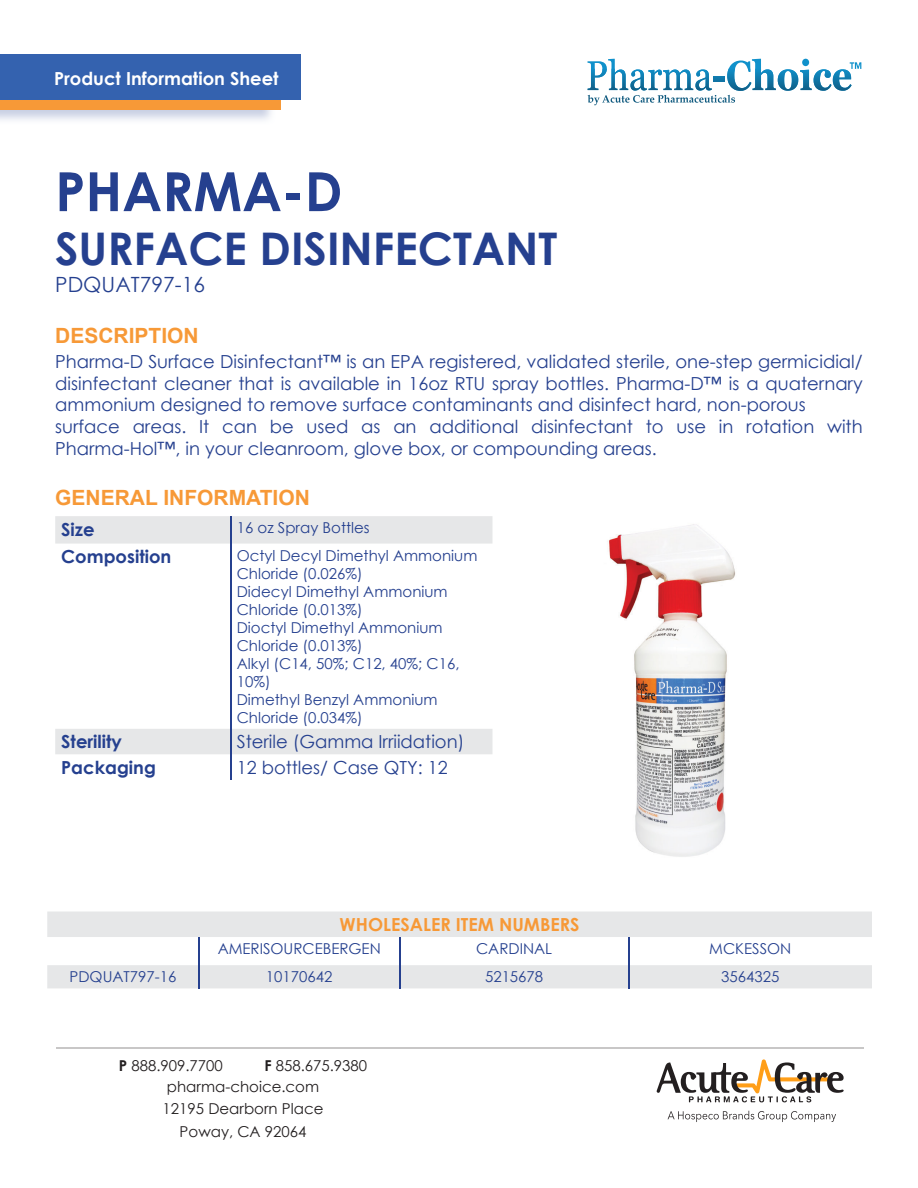
<style>
.page{position:relative;width:918px;height:1188px;background:#fff}
.page>*{position:absolute;margin:0;border:0;box-sizing:border-box;transform-origin:0 0}
.t1{font:700 54px "Century Gothic";color:#25408f}
.t2{font:700 45px "Century Gothic";color:#25408f}
.t3{font:700 21px "Arial";color:#f79937}
.t4{font:21px "Century Gothic";color:#25408f}
.t5{font:18px/21.6px "Century Gothic";color:#25408f}
.t6{font:700 18px "Century Gothic";color:#25408f}
.t7{font:700 18px "Century Gothic";color:#fff}
.t8{font:700 18px "Century Gothic";color:#f79937}
.t9{font:15px/18px "Century Gothic";color:#25408f}
.t10{font:15px/21px "Century Gothic";color:#231f20}
.s1{font-weight:700}
</style>
<div class="page">
<div style="left:0;top:67px;width:281px;height:43px;background:#f79937"></div>
<div style="left:0;top:54px;width:300px;height:45px;background:#3462af"></div>
<svg style="left:55px;top:516px;width:437px;height:238px"></svg>
<hr style="left:230px;top:516px;width:2px;height:28px;background:#25408f">
<hr style="left:230px;top:544px;width:2px;height:185px;background:#25408f">
<hr style="left:230px;top:729px;width:2px;height:25px;background:#25408f">
<hr style="left:230px;top:754px;width:2px;height:26px;background:#25408f">
<svg style="left:47px;top:912px;width:825px;height:76px;fill:#e6e7e8"></svg>
<svg style="left:198px;top:937px;width:2px;height:51px"></svg>
<svg style="left:399px;top:937px;width:2px;height:51px"></svg>
<svg style="left:628px;top:937px;width:2px;height:51px"></svg>
<img style="left:609px;top:524px;width:127px;height:333px">
<hr style="left:56px;top:1048px;width:808px;height:1px;background:#c8c7c7">
<svg style="left:588px;top:59px;width:273px;height:46px"></svg>
<img style="left:753px;top:69px;width:23px;height:21px">
<img style="left:778px;top:69px;width:20px;height:22px">
<img style="left:800px;top:70px;width:12px;height:20px">
<img style="left:814px;top:69px;width:38px;height:22px">
<svg style="left:668px;top:1111px;width:168px;height:11px"></svg>
<svg style="left:657px;top:1059px;width:187px;height:43px"></svg>
<p class="t7" style="left:54px;top:65px;width:226px">Product Information Sheet</p>
<h1 class="t1" style="left:55px;top:151px;width:289px">PHARMA-D</h1>
<h2 class="t2" style="left:55px;top:215px;width:504px">SURFACE DISINFECTANT</h2>
<p class="t4" style="left:55px;top:270px;width:151px">PDQUAT797-16</p>
<p class="t3" style="left:55px;top:321px;width:145px">DESCRIPTION</p>
<p class="t5" style="left:55px;top:351px;width:809px">Pharma-D Surface Disinfectant™ is an EPA registered, validated sterile, one-step germicidial/ disinfectant cleaner that is available in 16oz RTU spray bottles. Pharma-D™ is a quaternary ammonium designed to remove surface contaminants and disinfect hard, non-porous surface areas. It can be used as an additional disinfectant to use in rotation with Pharma-Hol™, in your cleanroom, glove box, or compounding areas.</p>
<p class="t3" style="left:55px;top:482px;width:256px">GENERAL INFORMATION</p>
<p class="t6" style="left:61px;top:515px;width:35px">Size</p>
<p class="t9" style="left:237px;top:519px;width:134px">16 oz Spray Bottles</p>
<p class="t6" style="left:61px;top:543px;width:112px">Composition</p>
<p class="t9" style="left:237px;top:546px;width:242px">Octyl Decyl Dimethyl Ammonium<br>Chloride (0.026%)<br>Didecyl Dimethyl Ammonium<br>Chloride (0.013%)<br>Dioctyl Dimethyl Ammonium<br>Chloride (0.013%)<br>Alkyl (C14, 50%; C12, 40%; C16,<br>10%)<br>Dimethyl Benzyl Ammonium<br>Chloride (0.034%)</p>
<p class="t6" style="left:61px;top:728px;width:62px">Sterility</p>
<p class="t5" style="left:237px;top:731px;width:229px">Sterile (Gamma Irriidation)</p>
<p class="t6" style="left:61px;top:754px;width:96px">Packaging</p>
<p class="t5" style="left:237px;top:756px;width:212px">12 bottles/ Case QTY: 12</p>
<p class="t8" style="left:340px;top:911px;width:242px">WHOLESALER ITEM NUMBERS</p>
<p class="t9" style="left:218px;top:940px;width:165px">AMERISOURCEBERGEN</p>
<p class="t9" style="left:476px;top:940px;width:78px">CARDINAL</p>
<p class="t9" style="left:709px;top:940px;width:83px">MCKESSON</p>
<p class="t9" style="left:70px;top:968px;width:108px">PDQUAT797-16</p>
<p class="t9" style="left:266px;top:968px;width:68px">10170642</p>
<p class="t9" style="left:485px;top:968px;width:60px">5215678</p>
<p class="t9" style="left:721px;top:968px;width:60px">3564325</p>
<p class="t10" style="left:119px;top:1055px;width:105px"><span class="s1">P</span> 888.909.7700</p>
<p class="t10" style="left:167px;top:1055px;width:202px;text-indent:98px"><span class="s1">F</span> 858.675.9380 pharma-choice.com</p>
<p class="t10" style="left:163px;top:1098px;width:162px;line-height:22.5px;text-align:center">12195 Dearborn Place<br>Poway, CA 92064</p>
</div>
